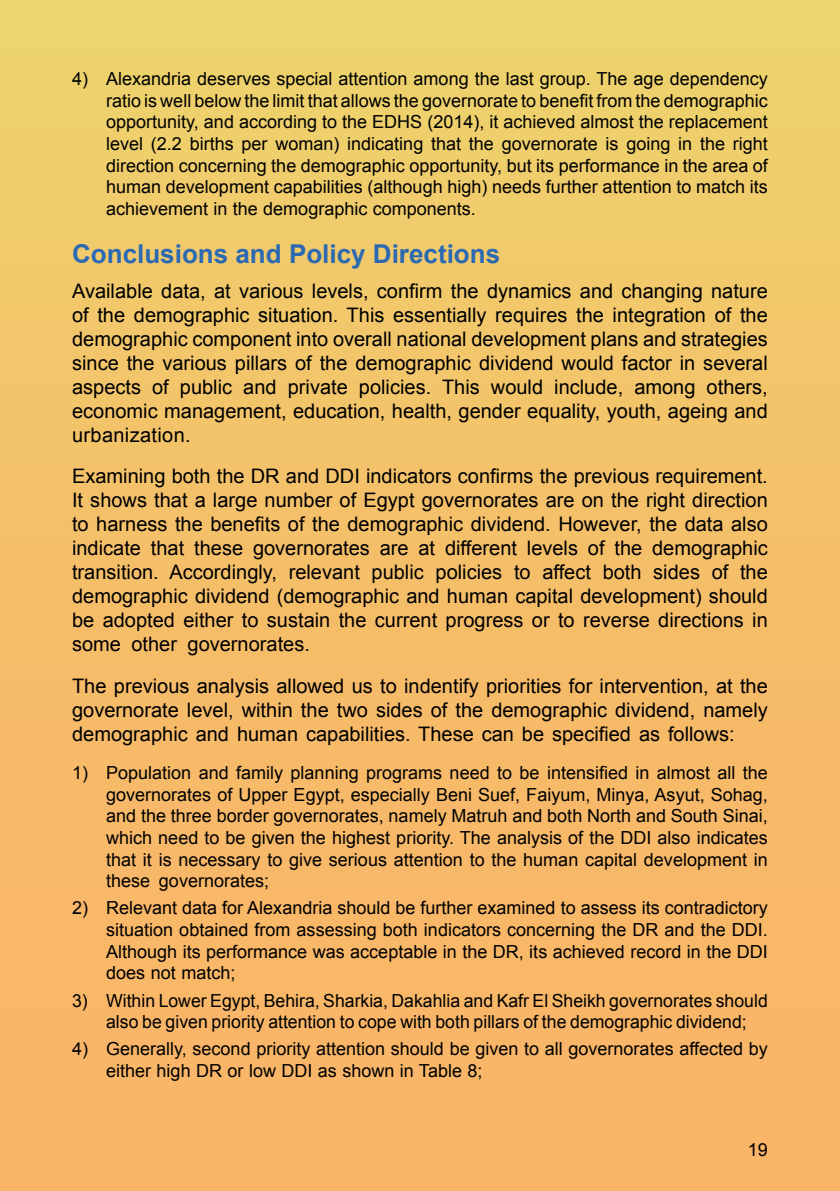
<style>
.page{position:relative;width:840px;height:1191px;background:#fff}
.page>*{position:absolute;margin:0;border:0;box-sizing:border-box;transform-origin:0 0}
.t1{font:700 26px "Arial";color:#2b69b3}
.t2{font:20px/24px "Arial";color:#000;text-align:justify}
.t3{font:18px/21.6px "Arial";color:#000;text-align:justify}
</style>
<div class="page">
<div style="left:0;top:0;width:839px;height:1191px;background:linear-gradient(to bottom,#eed16c,#fbb067)"></div>
<p class="t3" style="left:106px;top:68px;width:663px;text-indent:-34px">4) Alexandria deserves special attention among the last group. The age dependency ratio is well below the limit that allows the governorate to benefit from the demographic opportunity, and according to the EDHS (2014), it achieved almost the replacement level (2.2 births per woman) indicating that the governorate is going in the right direction concerning the demographic opportunity, but its performance in the area of human development capabilities (although high) needs further attention to match its achievement in the demographic components.</p>
<h1 class="t1" style="left:72px;top:236px;width:429px">Conclusions and Policy Directions</h1>
<p class="t2" style="left:72px;top:279px;width:697px">Available data, at various levels, confirm the dynamics and changing nature of the demographic situation. This essentially requires the integration of the demographic component into overall national development plans and strategies since the various pillars of the demographic dividend would factor in several aspects of public and private policies. This would include, among others, economic management, education, health, gender equality, youth, ageing and urbanization.</p>
<p class="t2" style="left:72px;top:464px;width:697px">Examining both the DR and DDI indicators confirms the previous requirement.<br>It shows that a large number of Egypt governorates are on the right direction to harness the benefits of the demographic dividend. However, the data also indicate that these governorates are at different levels of the demographic transition. Accordingly, relevant public policies to affect both sides of the demographic dividend (demographic and human capital development) should be adopted either to sustain the current progress or to reverse directions in some other governorates.</p>
<p class="t2" style="left:72px;top:673px;width:697px">The previous analysis allowed us to indentify priorities for intervention, at the governorate level, within the two sides of the demographic dividend, namely demographic and human capabilities. These can be specified as follows:</p>
<p class="t3" style="left:106px;top:762px;width:663px;text-indent:-34px">1) Population and family planning programs need to be intensified in almost all the governorates of Upper Egypt, especially Beni Suef, Faiyum, Minya, Asyut, Sohag, and the three border governorates, namely Matruh and both North and South Sinai, which need to be given the highest priority. The analysis of the DDI also indicates that it is necessary to give serious attention to the human capital development in these governorates;</p>
<p class="t3" style="left:106px;top:897px;width:663px;text-indent:-34px">2) Relevant data for Alexandria should be further examined to assess its contradictory situation obtained from assessing both indicators concerning the DR and the DDI.<br>Although its performance was acceptable in the DR, its achieved record in the DDI does not match;</p>
<p class="t3" style="left:106px;top:989px;width:662px;text-indent:-34px">3) Within Lower Egypt, Behira, Sharkia, Dakahlia and Kafr El Sheikh governorates should also be given priority attention to cope with both pillars of the demographic dividend;</p>
<p class="t3" style="left:106px;top:1038px;width:663px;text-indent:-34px">4) Generally, second priority attention should be given to all governorates affected by either high DR or low DDI as shown in Table 8;</p>
<p class="t3" style="left:747px;top:1139px;width:22px">19</p>
</div>
